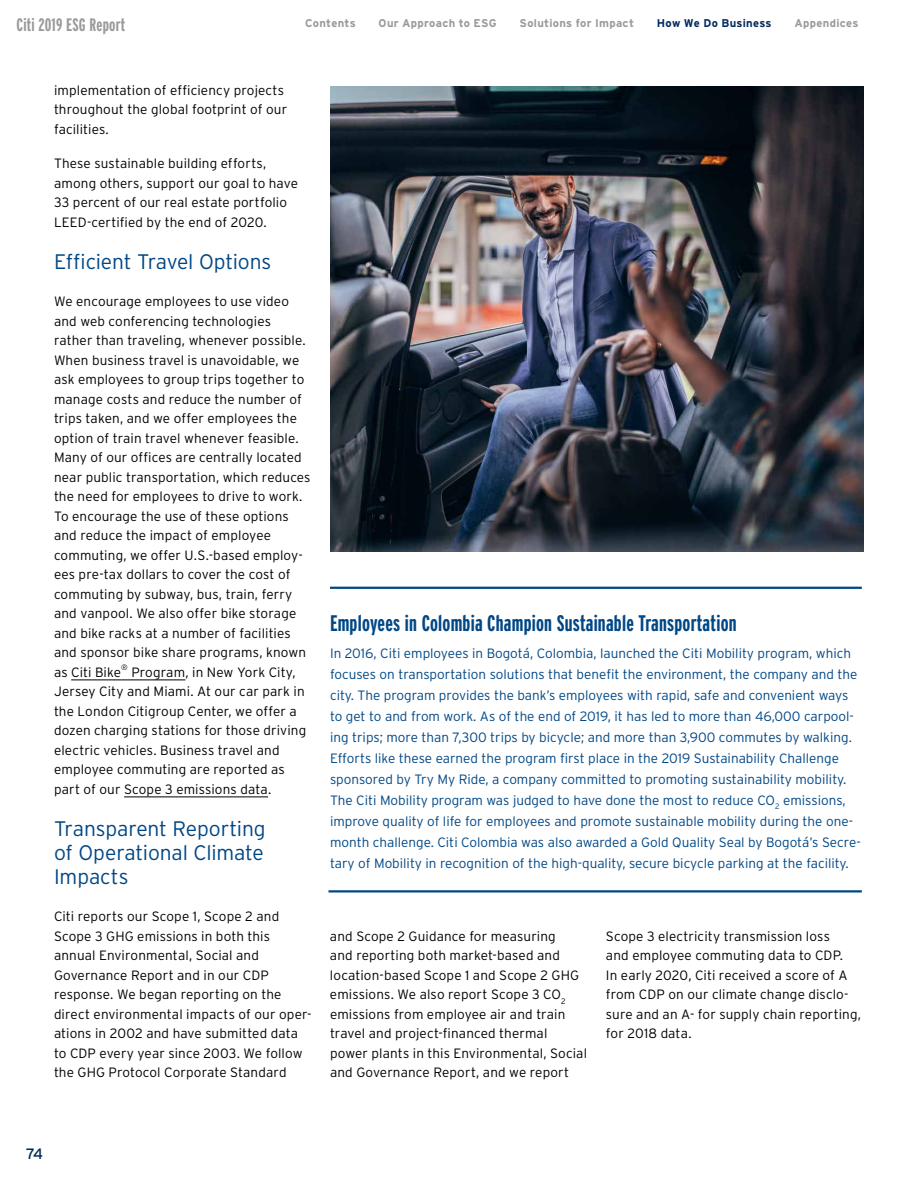
<style>
.page{position:relative;width:918px;height:1188px;background:#fff}
.page>*{position:absolute;margin:0;border:0;box-sizing:border-box;transform-origin:0 0}
.t1{font:700 extra-condensed 22.5px "Interstate";letter-spacing:.01em;color:#004785}
.t2{font:300 21px/24px "Interstate";letter-spacing:-.01em;color:#004785;text-align:justify}
.t3{font:700 extra-condensed 18px "Interstate";letter-spacing:.01em;color:#999}
.t4{font:15px "Interstate";color:#002a5d}
.t5{font:300 13.5px/19.5px "Interstate";letter-spacing:.01em;color:#000}
.t6{font:300 13.5px/21px "Interstate";color:#004785}
.t7{font:700 11.25px "Interstate";letter-spacing:.025em;color:#999}
.t8{font:700 11.25px "Interstate";letter-spacing:.025em;color:#002a5d}
.t9{font:300 7.8px "Interstate";color:#000}
</style>
<div class="page">
<hr style="left:71px;top:680px;width:50px;height:1px;background:#000">
<hr style="left:128px;top:680px;width:58px;height:1px;background:#000">
<hr style="left:124px;top:797px;width:144px;height:1px;background:#000">
<hr style="left:330px;top:587px;width:532px;height:2px;background:#004785">
<hr style="left:328px;top:890px;width:534px;height:2px;background:#004785">
<img style="left:330px;top:86px;width:534px;height:466px">
<h3 class="t3" style="left:17px;top:15px;width:110px">Citi 2019 ESG Report</h3>
<p class="t7" style="left:305px;top:17px;width:52px">Contents</p>
<p class="t7" style="left:379px;top:17px;width:120px">Our Approach to ESG</p>
<p class="t7" style="left:520px;top:17px;width:116px">Solutions for Impact</p>
<p class="t8" style="left:657px;top:17px;width:116px">How We Do Business</p>
<p class="t7" style="left:795px;top:17px;width:65px">Appendices</p>
<p class="t5" style="left:54px;top:80px;width:235px">implementation of efficiency projects throughout the global footprint of our facilities.</p>
<p class="t5" style="left:54px;top:154px;width:246px">These sustainable building efforts, among others, support our goal to have 33 percent of our real estate portfolio LEED-certified by the end of 2020.</p>
<h2 class="t2" style="left:54px;top:249px;width:219px">Efficient Travel Options</h2>
<p class="t5" style="left:54px;top:292px;width:258px">We encourage employees to use video and web conferencing technologies rather than traveling, whenever possible.<br>When business travel is unavoidable, we ask employees to group trips together to manage costs and reduce the number of trips taken, and we offer employees the option of train travel whenever feasible.<br>Many of our offices are centrally located near public transportation, which reduces the need for employees to drive to work.<br>To encourage the use of these options and reduce the impact of employee commuting, we offer U.S.-based employ&shy;ees pre-tax dollars to cover the cost of commuting by subway, bus, train, ferry and vanpool. We also offer bike storage and bike racks at a number of facilities and sponsor bike share programs, known as Citi Bike</p>
<p class="t9" style="left:121px;top:663px;width:8px">®</p>
<p class="t5" style="left:54px;top:662px;width:254px;text-indent:77px">Program, in New York City, Jersey City and Miami. At our car park in the London Citigroup Center, we offer a dozen charging stations for those driving electric vehicles. Business travel and employee commuting are reported as part of our Scope 3 emissions data.</p>
<h2 class="t2" style="left:54px;top:816px;width:213px">Transparent Reporting of Operational Climate Impacts</h2>
<p class="t5" style="left:54px;top:907px;width:259px">Citi reports our Scope 1, Scope 2 and Scope 3 GHG emissions in both this annual Environmental, Social and Governance Report and in our CDP response. We began reporting on the direct environmental impacts of our oper&shy;ations in 2002 and have submitted data to CDP every year since 2003. We follow the GHG Protocol Corporate Standard</p>
<h1 class="t1" style="left:330px;top:611px;width:408px">Employees in Colombia Champion Sustainable Transportation</h1>
<p class="t6" style="left:330px;top:643px;width:532px">In 2016, Citi employees in Bogotá, Colombia, launched the Citi Mobility program, which focuses on transportation solutions that benefit the environment, the company and the city. The program provides the bank’s employees with rapid, safe and convenient ways to get to and from work. As of the end of 2019, it has led to more than 46,000 carpool&shy;ing trips; more than 7,300 trips by bicycle; and more than 3,900 commutes by walking.<br>Efforts like these earned the program first place in the 2019 Sustainability Challenge sponsored by Try My Ride, a company committed to promoting sustainability mobility.<br>The Citi Mobility program was judged to have done the most to reduce CO<sub>2</sub> emissions, improve quality of life for employees and promote sustainable mobility during the one&shy;month challenge. Citi Colombia was also awarded a Gold Quality Seal by Bogotá’s Secre&shy;tary of Mobility in recognition of the high-quality, secure bicycle parking at the facility.</p>
<p class="t5" style="left:330px;top:926px;width:259px">and Scope 2 Guidance for measuring<br>and reporting both market-based and location-based Scope 1 and Scope 2 GHG emissions. We also report Scope 3 CO<sub>2 </sub>emissions from employee air and train travel and project-financed thermal power plants in this Environmental, Social and Governance Report, and we report</p>
<p class="t5" style="left:606px;top:926px;width:257px">Scope 3 electricity transmission loss<br>and employee commuting data to CDP.<br>In early 2020, Citi received a score of A from CDP on our climate change disclo&shy;sure and an A- for supply chain reporting, for 2018 data.</p>
<p class="t4" style="left:26px;top:1145px;width:18px">74</p>
</div>
